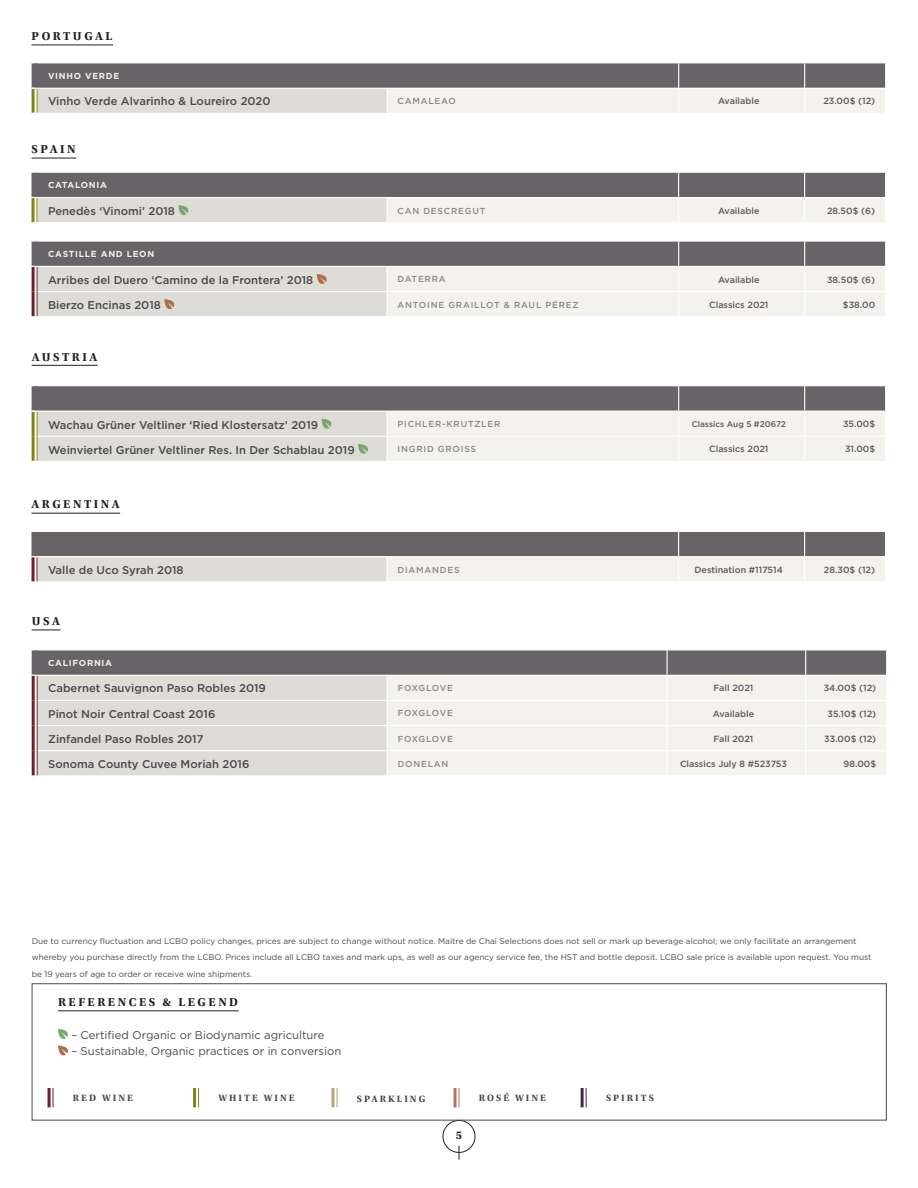
<style>
.page{position:relative;width:918px;height:1188px;background:#fff}
.page>*{position:absolute;margin:0;border:0;box-sizing:border-box;transform-origin:0 0}
.SOUS-TITRES{font:700 12px "Utopia Std";letter-spacing:.21em;color:#231f20}
.t1{font:700 11.7px "Utopia Std";color:#231f20}
.Nom{font:500 11.25px "Gotham";color:#4c484d}
.legende{font:11.25px "Gotham";color:#4c484d}
.t2{font:700 9.6px "Utopia Std";letter-spacing:.21em;color:#4c484d}
.caracteristique{font:500 9px "Gotham";color:#5c585c}
.Domaine{font:500 8.7px "Gotham";letter-spacing:.09em;color:#89878a}
.Pays{font:700 8.7px "Gotham";letter-spacing:.08em;color:#f1f1eb}
.Domaine-2{font:500 8.7px "Gotham";letter-spacing:.05em;color:#89878a}
.legende-2{font:8.25px/16.5px "Gotham";color:#4c484d}
.caracteristique-2{font:500 8.25px "Gotham";color:#5c585c}
</style>
<div class="page">
<div style="left:443px;top:1120px;width:32px;height:33px;border:1px solid #231f20;border-radius:50%"></div>
<svg style="left:459px;top:1146px;width:1px;height:14px"></svg>
<hr style="left:32px;top:158px;width:44px;height:1px;background:#231f20">
<div style="left:32px;top:63px;width:6px;height:25px;background:#676367"></div>
<hr style="left:32px;top:89px;width:3px;height:24px;background:#808414">
<svg style="left:35px;top:63px;width:851px;height:50px;background:#aba9a8"></svg>
<hr style="left:32px;top:45px;width:81px;height:1px;background:#231f20">
<div style="left:32px;top:173px;width:6px;height:24px;background:#676367"></div>
<hr style="left:32px;top:198px;width:2px;height:24px;background:#808414">
<svg style="left:34px;top:172px;width:852px;height:51px;background:#adaaaa"></svg>
<div style="left:32px;top:242px;width:6px;height:24px;background:#676367"></div>
<hr style="left:32px;top:267px;width:3px;height:25px;background:#6f1f29">
<hr style="left:32px;top:292px;width:3px;height:24px;background:#6f1f29">
<svg style="left:35px;top:241px;width:851px;height:76px;background:#c1bfbd"></svg>
<hr style="left:32px;top:365px;width:66px;height:1px;background:#231f20">
<div style="left:32px;top:386px;width:6px;height:25px;background:#676367"></div>
<hr style="left:32px;top:412px;width:3px;height:24px;background:#808414">
<hr style="left:32px;top:436px;width:3px;height:25px;background:#808414">
<svg style="left:35px;top:386px;width:851px;height:75px;background:#c0bebc"></svg>
<svg style="left:32px;top:630px;width:29px;height:1px"></svg>
<hr style="left:32px;top:513px;width:88px;height:1px;background:#231f20">
<div style="left:32px;top:532px;width:6px;height:24px;background:#676367"></div>
<svg style="left:34px;top:531px;width:851px;height:51px;background:#adaaaa"></svg>
<hr style="left:32px;top:557px;width:2px;height:24px;background:#6f1f29">
<hr style="left:36px;top:557px;width:2px;height:24px;background:#6f1f29">
<div style="left:32px;top:650px;width:6px;height:25px;background:#676367"></div>
<hr style="left:32px;top:676px;width:3px;height:24px;background:#6f1f29">
<hr style="left:32px;top:700px;width:3px;height:26px;background:#6f1f29">
<hr style="left:32px;top:726px;width:3px;height:25px;background:#6f1f29">
<hr style="left:32px;top:751px;width:3px;height:24px;background:#6f1f29">
<svg style="left:35px;top:650px;width:852px;height:126px;background:#d2d0cd"></svg>
<div style="left:32px;top:983px;width:855px;height:137px;border:1px solid #4c484d"></div>
<hr style="left:58px;top:1011px;width:181px;height:1px;background:#231f20">
<svg style="left:58px;top:1029px;width:10px;height:27px"></svg>
<svg style="left:53px;top:1088px;width:1px;height:19px"></svg>
<hr style="left:48px;top:1088px;width:3px;height:19px;background:#6f1f29">
<svg style="left:198px;top:1088px;width:1px;height:19px"></svg>
<hr style="left:193px;top:1088px;width:3px;height:19px;background:#808414">
<svg style="left:337px;top:1088px;width:1px;height:19px"></svg>
<hr style="left:332px;top:1088px;width:3px;height:19px;background:#b5a57c">
<svg style="left:458px;top:1088px;width:1px;height:19px"></svg>
<hr style="left:453px;top:1088px;width:3px;height:19px;background:#b57168">
<svg style="left:586px;top:1088px;width:1px;height:19px"></svg>
<hr style="left:581px;top:1088px;width:3px;height:19px;background:#3c2a4a">
<p class="SOUS-TITRES" style="left:32px;top:29px;width:82px">PORTUGAL</p>
<p class="Pays" style="left:48px;top:70px;width:73px">VINHO VERDE</p>
<p class="Nom" style="left:48px;top:94px;width:224px">Vinho Verde Alvarinho &amp; Loureiro 2020</p>
<p class="Domaine" style="left:398px;top:96px;width:60px">CAMALEAO</p>
<p class="caracteristique" style="left:718px;top:95px;width:43px">Available</p>
<p class="caracteristique" style="left:823px;top:95px;width:53px">23.00$ (12)</p>
<p class="SOUS-TITRES" style="left:32px;top:142px;width:45px">SPAIN</p>
<p class="Pays" style="left:48px;top:179px;width:60px">CATALONIA</p>
<p class="Nom" style="left:48px;top:204px;width:129px">Penedès ‘Vinomi’ 2018</p>
<p class="Domaine" style="left:398px;top:205px;width:89px">CAN DESCREGUT</p>
<p class="caracteristique" style="left:718px;top:205px;width:43px">Available</p>
<p class="caracteristique" style="left:827px;top:205px;width:50px">28.50$ (6)</p>
<p class="Pays" style="left:48px;top:248px;width:108px">CASTILLE AND LEON</p>
<p class="Nom" style="left:48px;top:273px;width:267px">Arribes del Duero ‘Camino de la Frontera’ 2018</p>
<p class="Domaine" style="left:398px;top:274px;width:50px">DATERRA</p>
<p class="caracteristique" style="left:718px;top:274px;width:43px">Available</p>
<p class="caracteristique" style="left:827px;top:274px;width:50px">38.50$ (6)</p>
<p class="Nom" style="left:48px;top:298px;width:114px">Bierzo Encinas 2018</p>
<p class="Domaine" style="left:398px;top:299px;width:182px">ANTOINE GRAILLOT &amp; RAUL PÉREZ</p>
<p class="caracteristique" style="left:709px;top:299px;width:61px">Classics 2021</p>
<p class="caracteristique" style="left:843px;top:299px;width:34px">$38.00</p>
<p class="SOUS-TITRES" style="left:32px;top:350px;width:67px">AUSTRIA</p>
<p class="Nom" style="left:48px;top:417px;width:272px">Wachau Grüner Veltliner ‘Ried Klostersatz’ 2019</p>
<p class="Domaine" style="left:398px;top:418px;width:104px">PICHLER-KRUTZLER</p>
<p class="caracteristique-2" style="left:692px;top:419px;width:96px">Classics Aug 5 #20672</p>
<p class="caracteristique" style="left:843px;top:418px;width:34px">35.00$</p>
<p class="Nom" style="left:48px;top:442px;width:308px">Weinviertel Grüner Veltliner Res. In Der Schablau 2019</p>
<p class="Domaine" style="left:398px;top:444px;width:80px">INGRID GROISS</p>
<p class="caracteristique" style="left:709px;top:443px;width:61px">Classics 2021</p>
<p class="caracteristique" style="left:845px;top:443px;width:32px">31.00$</p>
<p class="SOUS-TITRES" style="left:32px;top:498px;width:89px">ARGENTINA</p>
<p class="Nom" style="left:48px;top:562px;width:137px">Valle de Uco Syrah 2018</p>
<p class="Domaine" style="left:398px;top:564px;width:64px">DIAMANDES</p>
<p class="caracteristique" style="left:695px;top:564px;width:90px">Destination #117514</p>
<p class="caracteristique" style="left:824px;top:564px;width:53px">28.30$ (12)</p>
<p class="SOUS-TITRES" style="left:32px;top:614px;width:30px">USA</p>
<p class="Pays" style="left:48px;top:657px;width:65px">CALIFORNIA</p>
<p class="Nom" style="left:48px;top:681px;width:219px">Cabernet Sauvignon Paso Robles 2019</p>
<p class="Domaine-2" style="left:398px;top:683px;width:57px">FOXGLOVE</p>
<p class="caracteristique" style="left:714px;top:682px;width:41px">Fall 2021</p>
<p class="caracteristique" style="left:824px;top:682px;width:54px">34.00$ (12)</p>
<p class="Nom" style="left:48px;top:706px;width:169px">Pinot Noir Central Coast 2016</p>
<p class="Domaine-2" style="left:398px;top:708px;width:57px">FOXGLOVE</p>
<p class="caracteristique" style="left:713px;top:708px;width:43px">Available</p>
<p class="caracteristique" style="left:828px;top:708px;width:50px">35.10$ (12)</p>
<p class="Nom" style="left:48px;top:731px;width:157px">Zinfandel Paso Robles 2017</p>
<p class="Domaine-2" style="left:398px;top:733px;width:57px">FOXGLOVE</p>
<p class="caracteristique" style="left:714px;top:733px;width:41px">Fall 2021</p>
<p class="caracteristique" style="left:824px;top:733px;width:53px">33.00$ (12)</p>
<p class="Nom" style="left:48px;top:756px;width:203px">Sonoma County Cuvee Moriah 2016</p>
<p class="Domaine" style="left:398px;top:758px;width:52px">DONELAN</p>
<p class="caracteristique" style="left:680px;top:758px;width:109px">Classics July 8 #523753</p>
<p class="caracteristique" style="left:844px;top:758px;width:34px">98.00$</p>
<p class="legende-2" style="left:32px;top:932px;width:841px">Due to currency fluctuation and LCBO policy changes, prices are subject to change without notice. Maitre de Chai Selections does not sell or mark up beverage alcohol; we only facilitate an arrangement whereby you purchase directly from the LCBO. Prices include all LCBO taxes and mark ups, as well as our agency service fee, the HST and bottle deposit. LCBO sale price is available upon request. You must be 19 years of age to order or receive wine shipments.</p>
<p class="SOUS-TITRES" style="left:58px;top:995px;width:181px">REFERENCES &amp; LEGEND</p>
<p class="legende" style="left:71px;top:1028px;width:255px">– Certified Organic or Biodynamic agriculture</p>
<p class="legende" style="left:71px;top:1044px;width:272px">– Sustainable, Organic practices or in conversion</p>
<p class="t2" style="left:73px;top:1093px;width:62px">RED WINE</p>
<p class="t2" style="left:218px;top:1093px;width:78px">WHITE WINE</p>
<p class="t2" style="left:357px;top:1093px;width:70px">SPARKLING</p>
<p class="t2" style="left:479px;top:1093px;width:69px">ROSÉ WINE</p>
<p class="t2" style="left:606px;top:1093px;width:49px">SPIRITS</p>
<h2 class="t1" style="left:456px;top:1129px;width:8px">5</h2>
</div>
